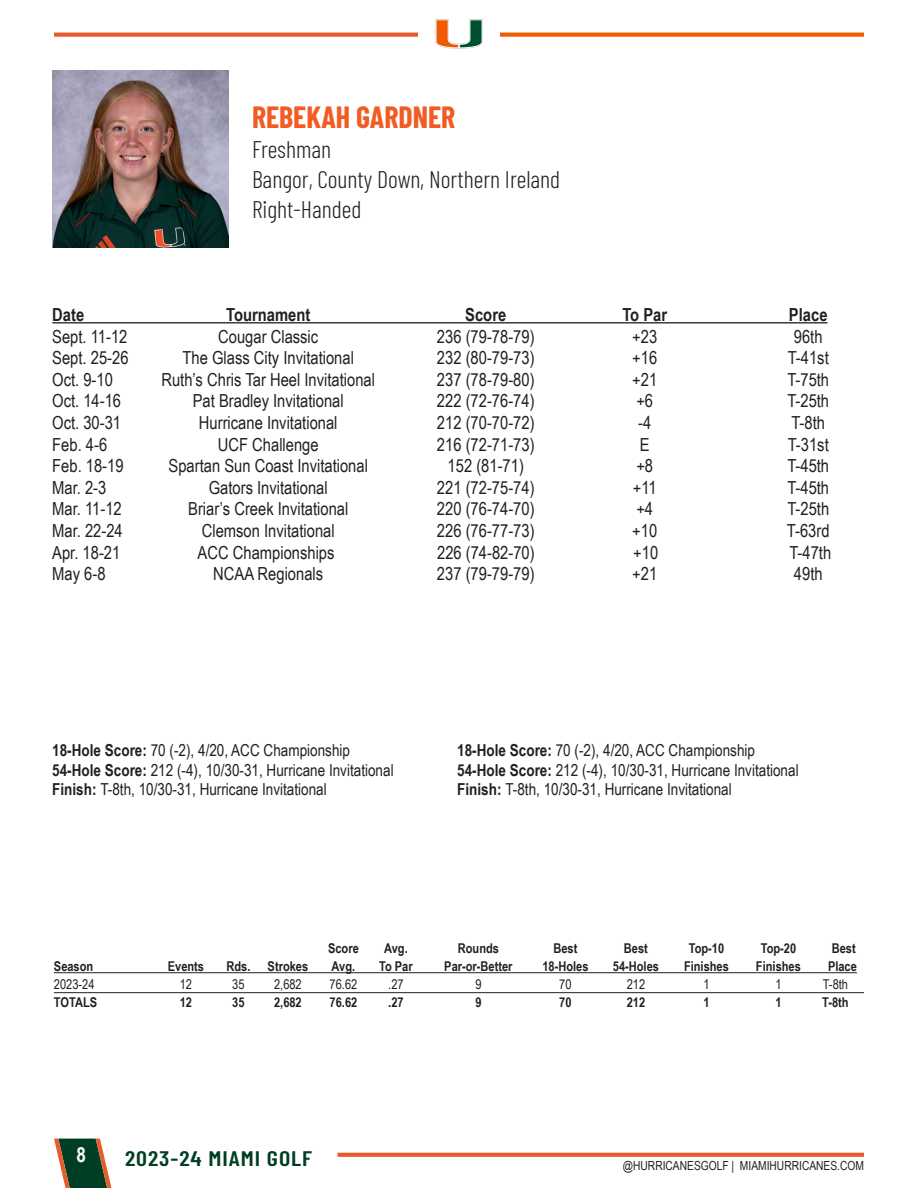
<style>
.page{position:relative;width:918px;height:1188px;background:#fff}
.page>*{position:absolute;margin:0;border:0;box-sizing:border-box;transform-origin:0 0}
.t1{font:700 30px "Barlow Condensed";color:#f25b21}
.t2{font:300 24px "Barlow Condensed";color:#231f20}
.t3{font:600 21px "Barlow Condensed";letter-spacing:.04em;color:#003e24;scale:1.15 1}
.t4{font:700 20.85px "Arial Narrow";color:#fff}
.t5{font:18px "Arial Narrow";color:#231f20}
.t6{font:700 18px "Arial Narrow";color:#231f20}
.t7{font:16.5px "Arial Narrow";color:#231f20}
.t8{font:700 13.5px "Arial Narrow";color:#231f20}
.t9{font:13.5px "Arial Narrow";color:#231f20}
.t10{font:12.45px "Arial Narrow";color:#231f20}
.s1{font-weight:700}
</style>
<div class="page">
<svg style="left:337px;top:1153px;width:527px;height:4px;background:#e76134"></svg>
<svg style="left:54px;top:1139px;width:58px;height:49px"></svg>
<svg style="left:54px;top:33px;width:364px;height:4px"></svg>
<svg style="left:500px;top:33px;width:364px;height:4px"></svg>
<img style="left:435px;top:19px;width:48px;height:30px">
<img style="left:52px;top:71px;width:177px;height:176px">
<hr style="left:52px;top:322px;width:776px;height:1px;background:#231f20">
<hr style="left:54px;top:972px;width:803px;height:1px;background:#231f20">
<hr style="left:54px;top:992px;width:810px;height:1px;background:#231f20">
<p class="t1" style="left:252px;top:96px;width:205px">REBEKAH GARDNER</p>
<p class="t2" style="left:252px;top:132px;width:81px">Freshman</p>
<p class="t2" style="left:252px;top:162px;width:310px">Bangor, County Down, Northern Ireland</p>
<p class="t2" style="left:252px;top:192px;width:111px">Right-Handed</p>
<p class="t6" style="left:52px;top:301px;width:33px">Date</p>
<p class="t6" style="left:226px;top:301px;width:86px">Tournament</p>
<p class="t6" style="left:465px;top:301px;width:43px">Score</p>
<p class="t6" style="left:622px;top:301px;width:46px">To Par</p>
<p class="t6" style="left:789px;top:301px;width:40px">Place</p>
<p class="t5" style="left:52px;top:323px;width:77px">Sept. 11-12</p>
<p class="t5" style="left:218px;top:323px;width:102px">Cougar Classic</p>
<p class="t5" style="left:437px;top:323px;width:99px">236 (79-78-79)</p>
<p class="t5" style="left:632px;top:323px;width:27px">+23</p>
<p class="t5" style="left:794px;top:323px;width:30px">96th</p>
<p class="t5" style="left:52px;top:345px;width:78px">Sept. 25-26</p>
<p class="t5" style="left:183px;top:345px;width:173px">The Glass City Invitational</p>
<p class="t5" style="left:437px;top:345px;width:99px">232 (80-79-73)</p>
<p class="t5" style="left:632px;top:345px;width:27px">+16</p>
<p class="t5" style="left:788px;top:345px;width:43px">T-41st</p>
<p class="t5" style="left:52px;top:366px;width:62px">Oct. 9-10</p>
<p class="t5" style="left:161px;top:366px;width:215px">Ruth’s Chris Tar Heel Invitational</p>
<p class="t5" style="left:437px;top:366px;width:99px">237 (78-79-80)</p>
<p class="t5" style="left:632px;top:366px;width:27px">+21</p>
<p class="t5" style="left:787px;top:366px;width:43px">T-75th</p>
<p class="t5" style="left:52px;top:388px;width:70px">Oct. 14-16</p>
<p class="t5" style="left:193px;top:388px;width:152px">Pat Bradley Invitational</p>
<p class="t5" style="left:437px;top:388px;width:99px">222 (72-76-74)</p>
<p class="t5" style="left:636px;top:388px;width:18px">+6</p>
<p class="t5" style="left:787px;top:388px;width:43px">T-25th</p>
<p class="t5" style="left:52px;top:409px;width:70px">Oct. 30-31</p>
<p class="t5" style="left:199px;top:409px;width:140px">Hurricane Invitational</p>
<p class="t5" style="left:437px;top:409px;width:99px">212 (70-70-72)</p>
<p class="t5" style="left:638px;top:409px;width:15px">-4</p>
<p class="t5" style="left:791px;top:409px;width:35px">T-8th</p>
<p class="t5" style="left:52px;top:431px;width:56px">Feb. 4-6</p>
<p class="t5" style="left:218px;top:431px;width:102px">UCF Challenge</p>
<p class="t5" style="left:437px;top:431px;width:99px">216 (72-71-73)</p>
<p class="t5" style="left:640px;top:431px;width:11px">E</p>
<p class="t5" style="left:788px;top:431px;width:43px">T-31st</p>
<p class="t5" style="left:52px;top:453px;width:73px">Feb. 18-19</p>
<p class="t5" style="left:169px;top:453px;width:201px">Spartan Sun Coast Invitational</p>
<p class="t5" style="left:448px;top:453px;width:78px">152 (81-71)</p>
<p class="t5" style="left:636px;top:453px;width:18px">+8</p>
<p class="t5" style="left:787px;top:453px;width:43px">T-45th</p>
<p class="t5" style="left:52px;top:474px;width:56px">Mar. 2-3</p>
<p class="t5" style="left:209px;top:474px;width:120px">Gators Invitational</p>
<p class="t5" style="left:437px;top:474px;width:99px">221 (72-75-74)</p>
<p class="t5" style="left:633px;top:474px;width:25px">+11</p>
<p class="t5" style="left:787px;top:474px;width:43px">T-45th</p>
<p class="t5" style="left:52px;top:496px;width:71px">Mar. 11-12</p>
<p class="t5" style="left:188px;top:496px;width:162px">Briar’s Creek Invitational</p>
<p class="t5" style="left:437px;top:496px;width:99px">220 (76-74-70)</p>
<p class="t5" style="left:636px;top:496px;width:18px">+4</p>
<p class="t5" style="left:787px;top:496px;width:43px">T-25th</p>
<p class="t5" style="left:52px;top:517px;width:72px">Mar. 22-24</p>
<p class="t5" style="left:202px;top:517px;width:134px">Clemson Invitational</p>
<p class="t5" style="left:437px;top:517px;width:99px">226 (76-77-73)</p>
<p class="t5" style="left:632px;top:517px;width:27px">+10</p>
<p class="t5" style="left:787px;top:517px;width:44px">T-63rd</p>
<p class="t5" style="left:52px;top:539px;width:70px">Apr. 18-21</p>
<p class="t5" style="left:198px;top:539px;width:138px">ACC Championships</p>
<p class="t5" style="left:437px;top:539px;width:99px">226 (74-82-70)</p>
<p class="t5" style="left:633px;top:539px;width:27px">+10</p>
<p class="t5" style="left:789px;top:539px;width:43px">T-47th</p>
<p class="t5" style="left:52px;top:561px;width:55px">May 6-8</p>
<p class="t5" style="left:213px;top:561px;width:111px">NCAA Regionals</p>
<p class="t5" style="left:437px;top:561px;width:99px">237 (79-79-79)</p>
<p class="t5" style="left:632px;top:561px;width:27px">+21</p>
<p class="t5" style="left:794px;top:561px;width:30px">49th</p>
<p class="t7" style="left:52px;top:738px;width:299px"><span class="s1">18-Hole Score:</span> 70 (-2), 4/20, ACC Championship</p>
<p class="t7" style="left:52px;top:758px;width:343px"><span class="s1">54-Hole Score:</span> 212 (-4), 10/30-31, Hurricane Invitational</p>
<p class="t7" style="left:52px;top:777px;width:276px"><span class="s1">Finish:</span> T-8th, 10/30-31, Hurricane Invitational</p>
<p class="t7" style="left:457px;top:738px;width:299px"><span class="s1">18-Hole Score:</span> 70 (-2), 4/20, ACC Championship</p>
<p class="t7" style="left:457px;top:758px;width:343px"><span class="s1">54-Hole Score:</span> 212 (-4), 10/30-31, Hurricane Invitational</p>
<p class="t7" style="left:457px;top:777px;width:276px"><span class="s1">Finish:</span> T-8th, 10/30-31, Hurricane Invitational</p>
<p class="t8" style="left:328px;top:938px;width:32px">Score</p>
<p class="t8" style="left:384px;top:938px;width:25px">Avg.</p>
<p class="t8" style="left:458px;top:938px;width:43px">Rounds</p>
<p class="t8" style="left:553px;top:938px;width:25px">Best</p>
<p class="t8" style="left:624px;top:938px;width:25px">Best</p>
<p class="t8" style="left:689px;top:938px;width:37px">Top-10</p>
<p class="t8" style="left:761px;top:938px;width:37px">Top-20</p>
<p class="t8" style="left:832px;top:938px;width:25px">Best</p>
<p class="t8" style="left:54px;top:956px;width:41px">Season</p>
<p class="t8" style="left:168px;top:956px;width:38px">Events</p>
<p class="t8" style="left:226px;top:956px;width:25px">Rds.</p>
<p class="t8" style="left:268px;top:956px;width:42px">Strokes</p>
<p class="t8" style="left:332px;top:956px;width:25px">Avg.</p>
<p class="t8" style="left:379px;top:956px;width:35px">To Par</p>
<p class="t8" style="left:444px;top:956px;width:70px">Par-or-Better</p>
<p class="t8" style="left:542px;top:956px;width:48px">18-Holes</p>
<p class="t8" style="left:613px;top:956px;width:48px">54-Holes</p>
<p class="t8" style="left:684px;top:956px;width:46px">Finishes</p>
<p class="t8" style="left:756px;top:956px;width:46px">Finishes</p>
<p class="t8" style="left:828px;top:956px;width:30px">Place</p>
<p class="t9" style="left:54px;top:975px;width:42px">2023-24</p>
<p class="t9" style="left:180px;top:975px;width:14px">12</p>
<p class="t9" style="left:232px;top:975px;width:14px">35</p>
<p class="t9" style="left:274px;top:975px;width:29px">2,682</p>
<p class="t9" style="left:330px;top:975px;width:29px">76.62</p>
<p class="t9" style="left:388px;top:975px;width:17px">.27</p>
<p class="t9" style="left:475px;top:975px;width:8px">9</p>
<p class="t9" style="left:559px;top:975px;width:14px">70</p>
<p class="t9" style="left:627px;top:975px;width:20px">212</p>
<p class="t9" style="left:703px;top:975px;width:8px">1</p>
<p class="t9" style="left:775px;top:975px;width:8px">1</p>
<p class="t9" style="left:823px;top:975px;width:27px">T-8th</p>
<p class="t8" style="left:54px;top:992px;width:45px">TOTALS</p>
<p class="t8" style="left:180px;top:992px;width:14px">12</p>
<p class="t8" style="left:232px;top:992px;width:14px">35</p>
<p class="t8" style="left:274px;top:992px;width:29px">2,682</p>
<p class="t8" style="left:330px;top:992px;width:29px">76.62</p>
<p class="t8" style="left:388px;top:992px;width:17px">.27</p>
<p class="t8" style="left:475px;top:992px;width:8px">9</p>
<p class="t8" style="left:559px;top:992px;width:14px">70</p>
<p class="t8" style="left:627px;top:992px;width:20px">212</p>
<p class="t8" style="left:703px;top:992px;width:8px">1</p>
<p class="t8" style="left:775px;top:992px;width:8px">1</p>
<p class="t8" style="left:822px;top:992px;width:28px">T-8th</p>
<p class="t4" style="left:76px;top:1139px;width:11px">8</p>
<p class="t3" style="left:125px;top:1144px;width:164px">2023-24 MIAMI GOLF</p>
<p class="t10" style="left:623px;top:1156px;width:243px">@HURRICANESGOLF | MIAMIHURRICANES.COM</p>
</div>
